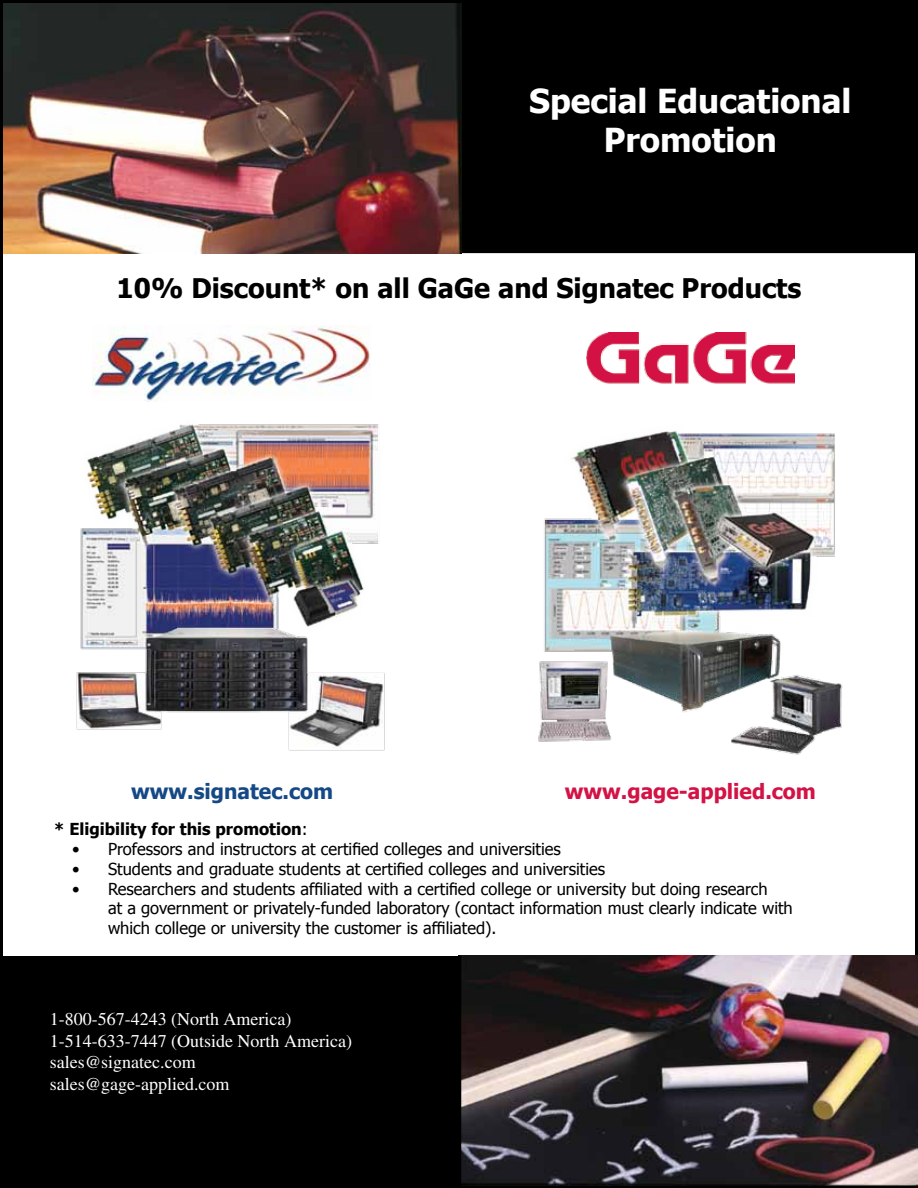
<style>
.page{position:relative;width:918px;height:1188px;background:#fff}
.page>*{position:absolute;margin:0;border:0;box-sizing:border-box;transform-origin:0 0}
.t1{font:700 33px/39.6px "Tahoma";color:#fff;text-align:center}
.t2{font:700 27px "Tahoma";color:#000}
.t3{font:700 21px "Tahoma";color:#d31245}
.t4{font:700 21px "Tahoma";color:#154986}
.t5{font:18px/21.6px "Times";color:#fff}
.t6{font:16.5px/19.8px "Tahoma";color:#000}
.t7{font:700 16.5px "Tahoma";color:#000}
.s1{font-weight:400}
</style>
<div class="page">
<div style="left:461px;top:3px;width:457px;height:250px;background:#000"></div>
<img style="left:3px;top:3px;width:458px;height:250px">
<img style="left:461px;top:956px;width:457px;height:230px">
<div style="left:4px;top:957px;width:457px;height:230px;background:#000"></div>
<div style="left:3px;top:956px;width:458px;height:232px;border:2px solid #000"></div>
<img style="left:93px;top:326px;width:277px;height:76px">
<img style="left:586px;top:333px;width:208px;height:51px">
<img style="left:76px;top:424px;width:309px;height:327px">
<img style="left:538px;top:431px;width:305px;height:324px">
<h1 class="t1" style="left:529px;top:80px;width:324px">Special Educational<br>Promotion</h1>
<h2 class="t2" style="left:117px;top:271px;width:686px">10% Discount* on all GaGe and Signatec Products</h2>
<p class="t4" style="left:131px;top:778px;width:203px">www.signatec.com</p>
<p class="t3" style="left:565px;top:778px;width:253px">www.gage-applied.com</p>
<p class="t7" style="left:54px;top:819px;width:255px">* Eligibility for this promotion<span class="s1">:</span></p>
<p class="t6" style="left:72px;top:838px;width:490px">• Professors and instructors at certified colleges and universities</p>
<p class="t6" style="left:72px;top:858px;width:535px">• Students and graduate students at certified colleges and universities</p>
<p class="t6" style="left:108px;top:878px;width:686px;text-indent:-36px">• Researchers and students affiliated with a certified college or university but doing research<br>at a government or privately-funded laboratory (contact information must clearly indicate with which college or university the customer is affiliated).</p>
<p class="t5" style="left:50px;top:1008px;width:304px">1-800-567-4243 (North America)<br>1-514-633-7447 (Outside North America) sales@signatec.com sales@gage-applied.com</p>
</div>
